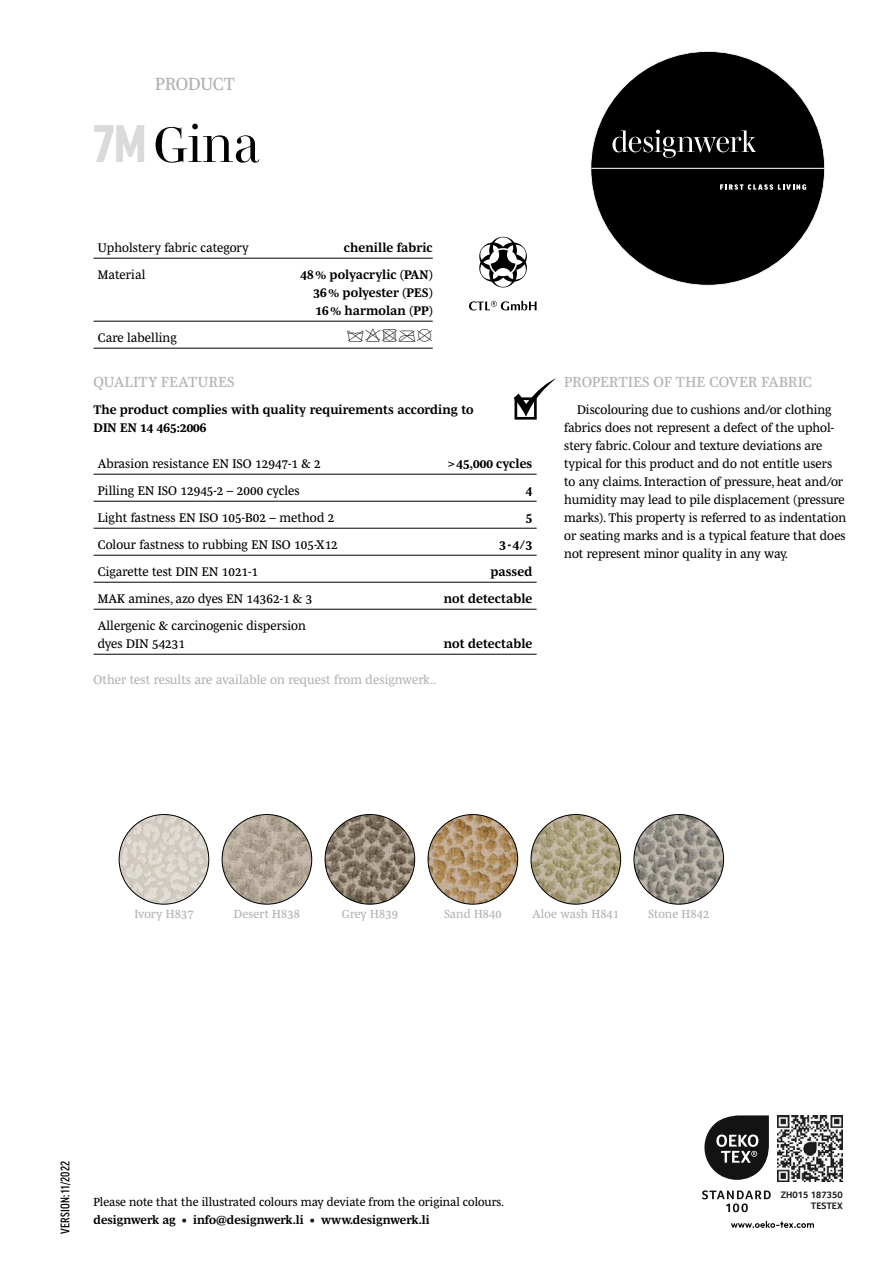
<style>
.page{position:relative;width:893px;height:1263px;background:#fff}
.page>*{position:absolute;margin:0;border:0;box-sizing:border-box;transform-origin:0 0}
.t1{font:51px "Mencken Std Head";color:#000}
.t2{font:18px "Mencken Std Text";letter-spacing:-.015em;color:#b3b2b2}
.t3{font:15px "Mencken Std Text";letter-spacing:.02em;color:#b3b2b2}
.t4{font:12.75px/18px "Mencken Std Text";color:#000}
.t5{font:700 12.75px/18px "Mencken Std Text";letter-spacing:.005em;color:#000}
.t6{font:12.75px "Mencken Std Text";letter-spacing:.005em;color:#b3b2b2}
.t7{font:12px "Mencken Std Text";color:#000}
.t8{font:12px "Mencken Std Text";letter-spacing:.01em;color:#b3b2b2}
.t9{font:700 12px "Mencken Std Text";color:#000}
.t10{font:500 condensed 12px "Good Pro";letter-spacing:.02em;color:#000}
.t11{font:700 9.6px/11.6px "Foco";color:#222;text-align:right}
.s1{font-family:"Good Pro";font-weight:900;font-stretch:condensed;color:#dadada}
</style>
<div class="page">
<hr style="left:94px;top:474px;width:443px;height:1px;background:#000">
<hr style="left:94px;top:501px;width:443px;height:1px;background:#000">
<hr style="left:94px;top:528px;width:443px;height:1px;background:#000">
<hr style="left:94px;top:555px;width:443px;height:1px;background:#000">
<hr style="left:94px;top:582px;width:443px;height:1px;background:#000">
<hr style="left:94px;top:609px;width:443px;height:1px;background:#000">
<hr style="left:94px;top:654px;width:443px;height:1px;background:#000">
<hr style="left:94px;top:258px;width:339px;height:1px;background:#000">
<hr style="left:94px;top:321px;width:339px;height:1px;background:#000">
<hr style="left:94px;top:348px;width:339px;height:1px;background:#000">
<svg style="left:514px;top:378px;width:42px;height:42px"></svg>
<img style="left:428px;top:814px;width:90px;height:90px;border-radius:45px">
<img style="left:119px;top:814px;width:90px;height:90px;border-radius:45px">
<img style="left:531px;top:814px;width:90px;height:90px;border-radius:45px">
<img style="left:222px;top:814px;width:90px;height:90px;border-radius:45px">
<img style="left:325px;top:814px;width:90px;height:90px;border-radius:45px">
<img style="left:634px;top:814px;width:90px;height:90px;border-radius:45px">
<svg style="left:479px;top:237px;width:48px;height:50px"></svg>
<svg style="left:469px;top:301px;width:68px;height:9px"></svg>
<svg style="left:590px;top:51px;width:235px;height:235px;fill:#000"></svg>
<svg style="left:612px;top:130px;width:144px;height:28px;background:#313131"></svg>
<svg style="left:720px;top:184px;width:86px;height:6px"></svg>
<hr style="left:591px;top:168px;width:233px;height:1px;background:#fff">
<svg style="left:731px;top:1221px;width:83px;height:7px"></svg>
<svg style="left:704px;top:1115px;width:65px;height:65px"></svg>
<svg style="left:702px;top:1190px;width:69px;height:22px"></svg>
<img style="left:777px;top:1116px;width:66px;height:65px">
<h2 class="t2" style="left:155px;top:74px;width:81px">PRODUCT</h2>
<h1 class="t1" style="left:94px;top:115px;width:168px"><span class="s1">7M</span> Gina</h1>
<p class="t4" style="left:98px;top:238px;width:153px">Upholstery fabric category</p>
<p class="t5" style="left:344px;top:238px;width:90px">chenille fabric</p>
<p class="t4" style="left:98px;top:265px;width:49px">Material</p>
<p class="t5" style="left:314px;top:265px;width:121px;text-align:justify;text-indent:-13px">48% polyacrylic (PAN)<br>36% polyester (PES)<br>16% harmolan (PP)</p>
<p class="t4" style="left:98px;top:328px;width:81px">Care labelling</p>
<p class="t3" style="left:94px;top:373px;width:143px">QUALITY FEATURES</p>
<p class="t5" style="left:94px;top:400px;width:382px">The product complies with quality requirements according to<br>DIN EN 14 465:2006</p>
<p class="t4" style="left:98px;top:454px;width:225px">Abrasion resistance EN ISO 12947-1 &amp; 2</p>
<p class="t5" style="left:448px;top:454px;width:86px">&gt; 45,000 cycles</p>
<p class="t4" style="left:98px;top:481px;width:204px">Pilling EN ISO 12945-2 – 2000 cycles</p>
<p class="t5" style="left:526px;top:481px;width:8px">4</p>
<p class="t4" style="left:98px;top:508px;width:238px">Light fastness EN ISO 105-B02 – method 2</p>
<p class="t5" style="left:526px;top:508px;width:8px">5</p>
<p class="t4" style="left:98px;top:535px;width:242px">Colour fastness to rubbing EN ISO 105-X12</p>
<p class="t5" style="left:499px;top:535px;width:34px">3-4/3</p>
<p class="t4" style="left:98px;top:562px;width:162px">Cigarette test DIN EN 1021-1</p>
<p class="t5" style="left:491px;top:562px;width:43px">passed</p>
<p class="t4" style="left:98px;top:589px;width:216px">MAK amines, azo dyes EN 14362-1 &amp; 3</p>
<p class="t5" style="left:444px;top:589px;width:90px">not detectable</p>
<p class="t4" style="left:98px;top:616px;width:210px">Allergenic &amp; carcinogenic dispersion dyes DIN 54231</p>
<p class="t5" style="left:444px;top:634px;width:90px">not detectable</p>
<p class="t6" style="left:94px;top:672px;width:345px">Other test results are available on request from designwerk..</p>
<p class="t3" style="left:564px;top:373px;width:249px">PROPERTIES OF THE COVER FABRIC</p>
<p class="t4" style="left:564px;top:400px;width:283px;text-indent:13px">Discolouring due to cushions and/or clothing fabrics does not represent a defect of the uphol&shy;stery fabric. Colour and texture deviations are typical for this product and do not entitle users to any claims. Interaction of pressure, heat and/or humidity may lead to pile displacement (pressure marks). This property is referred to as indentation or seating marks and is a typical feature that does not represent minor quality in any way.</p>
<p class="t8" style="left:134px;top:907px;width:61px">Ivory H837</p>
<p class="t8" style="left:234px;top:907px;width:68px">Desert H838</p>
<p class="t8" style="left:342px;top:907px;width:57px">Grey H839</p>
<p class="t8" style="left:444px;top:907px;width:59px">Sand H840</p>
<p class="t8" style="left:532px;top:907px;width:88px">Aloe wash H841</p>
<p class="t8" style="left:648px;top:907px;width:62px">Stone H842</p>
<p class="t10" style="left:58px;top:1234px;width:74px;rotate:-90deg">VERSION: 11/2022</p>
<p class="t7" style="left:94px;top:1195px;width:412px">Please note that the illustrated colours may deviate from the original colours.</p>
<p class="t9" style="left:94px;top:1213px;width:338px">designwerk ag • info@designwerk.li • www.designwerk.li</p>
<p class="t11" style="left:781px;top:1188px;width:63px">ZH015 187350<br>TESTEX</p>
</div>
